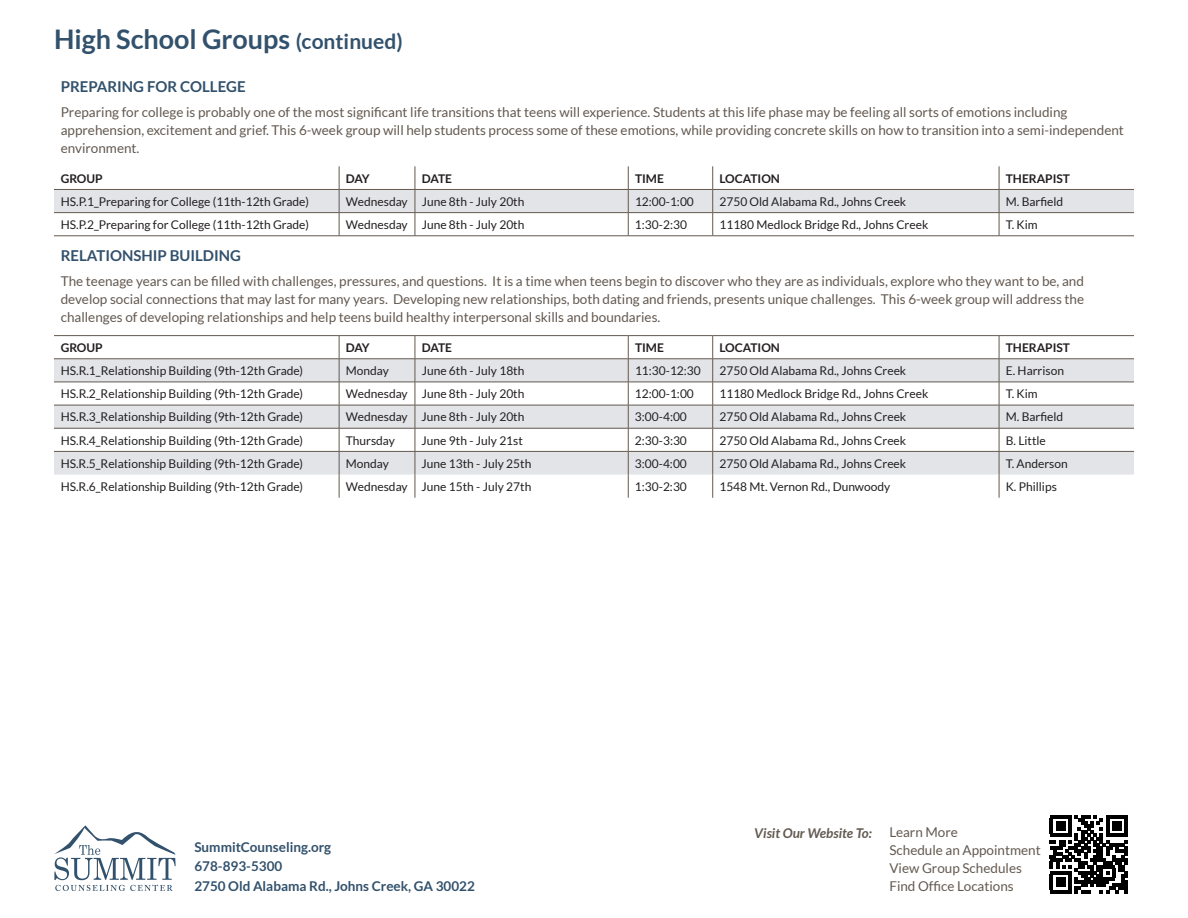
<style>
.page{position:relative;width:1188px;height:918px;background:#fff}
.page>*{position:absolute;margin:0;border:0;box-sizing:border-box;transform-origin:0 0}
.t1{font:700 27px "Lato";color:#32516c}
.t2{font:700 15px "Lato";color:#32516c}
.t3{font:13.5px/18px "Lato";color:#635950}
.t4{font:700 13.5px/19.5px "Lato";color:#32516c}
.t5{font:italic 700 13.5px "Lato";color:#635950}
.t6{font:12px "Lato";color:#231f20}
.t7{font:700 12px "Lato";color:#231f20}
.s1{font-size:21px}
</style>
<div class="page">
<svg style="left:54px;top:190px;width:1080px;height:285px"></svg>
<hr style="left:54px;top:189px;width:285px;height:1px;background:#635950">
<hr style="left:339px;top:189px;width:76px;height:1px;background:#635950">
<hr style="left:415px;top:189px;width:213px;height:1px;background:#635950">
<hr style="left:628px;top:189px;width:85px;height:1px;background:#635950">
<hr style="left:713px;top:189px;width:286px;height:1px;background:#635950">
<hr style="left:999px;top:189px;width:135px;height:1px;background:#635950">
<hr style="left:54px;top:212px;width:285px;height:1px;background:#635950">
<hr style="left:339px;top:212px;width:76px;height:1px;background:#635950">
<svg style="left:339px;top:166px;width:1px;height:70px"></svg>
<hr style="left:415px;top:212px;width:213px;height:1px;background:#635950">
<svg style="left:415px;top:166px;width:1px;height:70px"></svg>
<hr style="left:628px;top:212px;width:85px;height:1px;background:#635950">
<svg style="left:628px;top:166px;width:1px;height:70px"></svg>
<hr style="left:713px;top:212px;width:286px;height:1px;background:#635950">
<svg style="left:712px;top:166px;width:1px;height:70px"></svg>
<hr style="left:999px;top:212px;width:135px;height:1px;background:#635950">
<svg style="left:999px;top:166px;width:1px;height:70px"></svg>
<hr style="left:54px;top:236px;width:285px;height:1px;background:#635950">
<hr style="left:339px;top:236px;width:76px;height:1px;background:#635950">
<hr style="left:415px;top:236px;width:213px;height:1px;background:#635950">
<hr style="left:628px;top:236px;width:85px;height:1px;background:#635950">
<hr style="left:713px;top:236px;width:286px;height:1px;background:#635950">
<hr style="left:999px;top:236px;width:135px;height:1px;background:#635950">
<hr style="left:54px;top:335px;width:285px;height:1px;background:#635950">
<hr style="left:339px;top:335px;width:76px;height:1px;background:#635950">
<hr style="left:415px;top:335px;width:213px;height:1px;background:#635950">
<hr style="left:628px;top:335px;width:85px;height:1px;background:#635950">
<hr style="left:713px;top:335px;width:286px;height:1px;background:#635950">
<hr style="left:999px;top:335px;width:135px;height:1px;background:#635950">
<hr style="left:54px;top:359px;width:285px;height:1px;background:#635950">
<hr style="left:339px;top:359px;width:76px;height:1px;background:#635950">
<hr style="left:415px;top:359px;width:213px;height:1px;background:#635950">
<hr style="left:628px;top:359px;width:85px;height:1px;background:#635950">
<hr style="left:713px;top:359px;width:286px;height:1px;background:#635950">
<hr style="left:999px;top:359px;width:135px;height:1px;background:#635950">
<hr style="left:54px;top:382px;width:285px;height:1px;background:#635950">
<hr style="left:339px;top:382px;width:76px;height:1px;background:#635950">
<hr style="left:415px;top:382px;width:213px;height:1px;background:#635950">
<hr style="left:628px;top:382px;width:85px;height:1px;background:#635950">
<hr style="left:713px;top:382px;width:286px;height:1px;background:#635950">
<hr style="left:999px;top:382px;width:135px;height:1px;background:#635950">
<hr style="left:54px;top:405px;width:285px;height:1px;background:#635950">
<hr style="left:339px;top:405px;width:76px;height:1px;background:#635950">
<hr style="left:415px;top:405px;width:213px;height:1px;background:#635950">
<hr style="left:628px;top:405px;width:85px;height:1px;background:#635950">
<hr style="left:713px;top:405px;width:286px;height:1px;background:#635950">
<hr style="left:999px;top:405px;width:135px;height:1px;background:#635950">
<hr style="left:54px;top:428px;width:285px;height:1px;background:#635950">
<hr style="left:339px;top:428px;width:76px;height:1px;background:#635950">
<hr style="left:415px;top:428px;width:213px;height:1px;background:#635950">
<hr style="left:628px;top:428px;width:85px;height:1px;background:#635950">
<hr style="left:713px;top:428px;width:286px;height:1px;background:#635950">
<hr style="left:999px;top:428px;width:135px;height:1px;background:#635950">
<hr style="left:54px;top:451px;width:285px;height:1px;background:#635950">
<hr style="left:339px;top:451px;width:76px;height:1px;background:#635950">
<hr style="left:415px;top:451px;width:213px;height:1px;background:#635950">
<hr style="left:628px;top:451px;width:85px;height:1px;background:#635950">
<hr style="left:713px;top:451px;width:286px;height:1px;background:#635950">
<hr style="left:999px;top:451px;width:135px;height:1px;background:#635950">
<svg style="left:339px;top:336px;width:1px;height:162px"></svg>
<svg style="left:415px;top:336px;width:1px;height:162px"></svg>
<svg style="left:628px;top:336px;width:1px;height:162px"></svg>
<svg style="left:712px;top:336px;width:1px;height:162px"></svg>
<svg style="left:999px;top:336px;width:1px;height:162px"></svg>
<svg style="left:54px;top:825px;width:122px;height:66px"></svg>
<svg style="left:1050px;top:815px;width:78px;height:78px"></svg>
<h1 class="t1" style="left:54px;top:23px;width:350px">High School Groups <span class="s1">(continued)</span></h1>
<p class="t2" style="left:61px;top:78px;width:186px">PREPARING FOR COLLEGE</p>
<p class="t3" style="left:61px;top:103px;width:1065px">Preparing for college is probably one of the most significant life transitions that teens will experience. Students at this life phase may be feeling all sorts of emotions including apprehension, excitement and grief. This 6-week group will help students process some of these emotions, while providing concrete skills on how to transition into a semi-independent environment.</p>
<p class="t7" style="left:61px;top:171px;width:44px">GROUP</p>
<p class="t7" style="left:346px;top:171px;width:25px">DAY</p>
<p class="t7" style="left:422px;top:171px;width:32px">DATE</p>
<p class="t7" style="left:635px;top:171px;width:30px">TIME</p>
<p class="t7" style="left:719px;top:171px;width:62px">LOCATION</p>
<p class="t7" style="left:1006px;top:171px;width:66px">THERAPIST</p>
<p class="t6" style="left:61px;top:195px;width:250px">HS.P.1_Preparing for College (11th-12th Grade)</p>
<p class="t6" style="left:346px;top:195px;width:180px">Wednesday June 8th - July 20th</p>
<p class="t6" style="left:635px;top:195px;width:60px">12:00-1:00</p>
<p class="t6" style="left:719px;top:195px;width:188px">2750 Old Alabama Rd., Johns Creek</p>
<p class="t6" style="left:1006px;top:195px;width:59px">M. Barfield</p>
<p class="t6" style="left:61px;top:218px;width:250px">HS.P.2_Preparing for College (11th-12th Grade)</p>
<p class="t6" style="left:346px;top:218px;width:180px">Wednesday June 8th - July 20th</p>
<p class="t6" style="left:635px;top:218px;width:53px">1:30-2:30</p>
<p class="t6" style="left:719px;top:218px;width:210px">11180 Medlock Bridge Rd., Johns Creek</p>
<p class="t6" style="left:1006px;top:218px;width:33px">T. Kim</p>
<p class="t2" style="left:61px;top:247px;width:182px">RELATIONSHIP BUILDING</p>
<p class="t3" style="left:61px;top:272px;width:1025px;text-align:justify">The teenage years can be filled with challenges, pressures, and questions. It is a time when teens begin to discover who they are as individuals, explore who they want to be, and develop social connections that may last for many years. Developing new relationships, both dating and friends, presents unique challenges. This 6-week group will address the challenges of developing relationships and help teens build healthy interpersonal skills and boundaries.</p>
<p class="t7" style="left:61px;top:341px;width:44px">GROUP</p>
<p class="t7" style="left:346px;top:341px;width:25px">DAY</p>
<p class="t7" style="left:422px;top:341px;width:32px">DATE</p>
<p class="t7" style="left:635px;top:341px;width:30px">TIME</p>
<p class="t7" style="left:719px;top:341px;width:62px">LOCATION</p>
<p class="t7" style="left:1006px;top:341px;width:66px">THERAPIST</p>
<p class="t6" style="left:61px;top:364px;width:244px">HS.R.1_Relationship Building (9th-12th Grade)</p>
<p class="t6" style="left:346px;top:364px;width:45px">Monday</p>
<p class="t6" style="left:422px;top:364px;width:104px">June 6th - July 18th</p>
<p class="t6" style="left:635px;top:364px;width:67px">11:30-12:30</p>
<p class="t6" style="left:719px;top:364px;width:188px">2750 Old Alabama Rd., Johns Creek</p>
<p class="t6" style="left:1006px;top:364px;width:60px">E. Harrison</p>
<p class="t6" style="left:61px;top:387px;width:244px">HS.R.2_Relationship Building (9th-12th Grade)</p>
<p class="t6" style="left:346px;top:387px;width:180px">Wednesday June 8th - July 20th</p>
<p class="t6" style="left:635px;top:387px;width:60px">12:00-1:00</p>
<p class="t6" style="left:719px;top:387px;width:210px">11180 Medlock Bridge Rd., Johns Creek</p>
<p class="t6" style="left:1006px;top:387px;width:33px">T. Kim</p>
<p class="t6" style="left:61px;top:410px;width:244px">HS.R.3_Relationship Building (9th-12th Grade)</p>
<p class="t6" style="left:346px;top:410px;width:180px">Wednesday June 8th - July 20th</p>
<p class="t6" style="left:635px;top:410px;width:53px">3:00-4:00</p>
<p class="t6" style="left:719px;top:410px;width:188px">2750 Old Alabama Rd., Johns Creek</p>
<p class="t6" style="left:1006px;top:410px;width:59px">M. Barfield</p>
<p class="t6" style="left:61px;top:434px;width:244px">HS.R.4_Relationship Building (9th-12th Grade)</p>
<p class="t6" style="left:346px;top:434px;width:51px">Thursday</p>
<p class="t6" style="left:422px;top:434px;width:103px">June 9th - July 21st</p>
<p class="t6" style="left:635px;top:434px;width:53px">2:30-3:30</p>
<p class="t6" style="left:719px;top:434px;width:188px">2750 Old Alabama Rd., Johns Creek</p>
<p class="t6" style="left:1006px;top:434px;width:42px">B. Little</p>
<p class="t6" style="left:61px;top:457px;width:244px">HS.R.5_Relationship Building (9th-12th Grade)</p>
<p class="t6" style="left:346px;top:457px;width:45px">Monday</p>
<p class="t6" style="left:422px;top:457px;width:111px">June 13th - July 25th</p>
<p class="t6" style="left:635px;top:457px;width:53px">3:00-4:00</p>
<p class="t6" style="left:719px;top:457px;width:188px">2750 Old Alabama Rd., Johns Creek</p>
<p class="t6" style="left:1006px;top:457px;width:64px">T. Anderson</p>
<p class="t6" style="left:61px;top:480px;width:244px">HS.R.6_Relationship Building (9th-12th Grade)</p>
<p class="t6" style="left:346px;top:480px;width:187px">Wednesday June 15th - July 27th</p>
<p class="t6" style="left:635px;top:480px;width:53px">1:30-2:30</p>
<p class="t6" style="left:719px;top:480px;width:172px">1548 Mt. Vernon Rd., Dunwoody</p>
<p class="t6" style="left:1006px;top:480px;width:53px">K. Phillips</p>
<p class="t4" style="left:194px;top:837px;width:282px">SummitCounseling.org<br>678-893-5300<br>2750 Old Alabama Rd., Johns Creek, GA 30022</p>
<p class="t5" style="left:754px;top:825px;width:119px">Visit Our Website To:</p>
<p class="t3" style="left:889px;top:823px;width:153px">Learn More<br>Schedule an Appointment<br>View Group Schedules<br>Find Office Locations</p>
</div>
